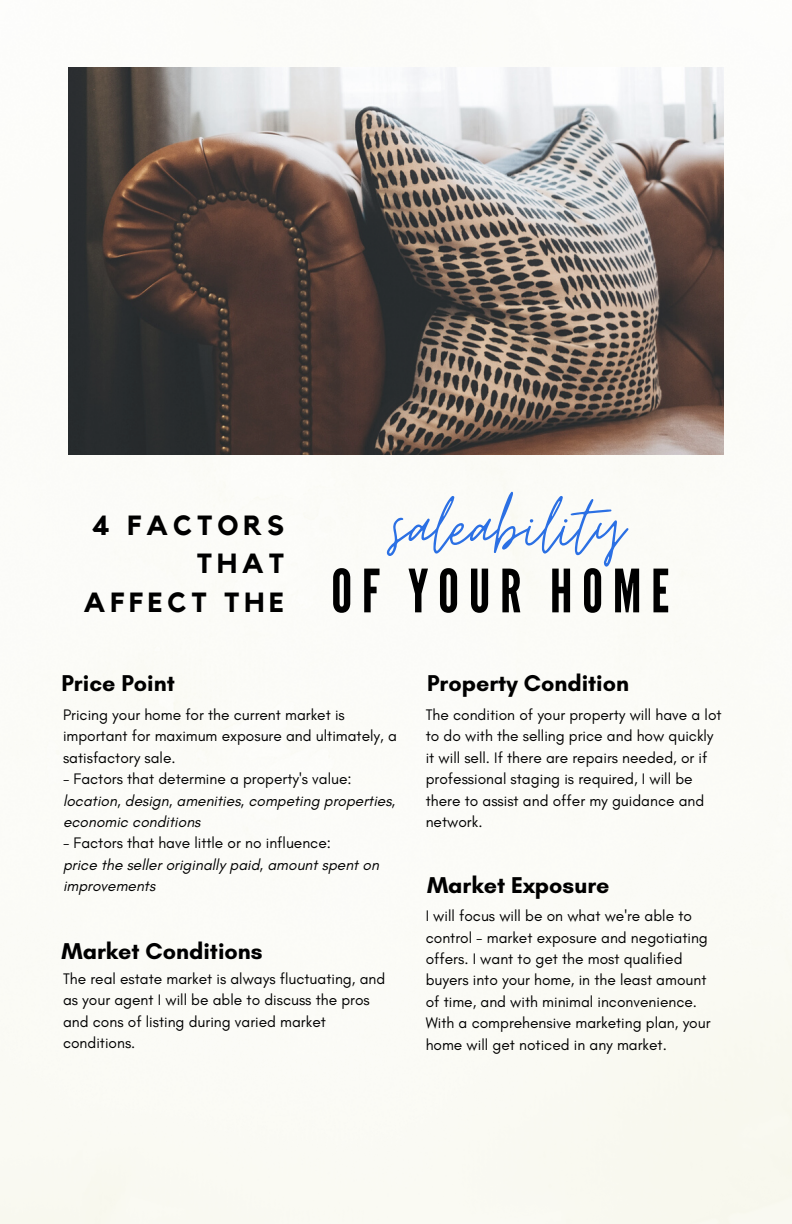
<style>
.page{position:relative;width:792px;height:1224px;background:#fff}
.page>*{position:absolute;margin:0;border:0;box-sizing:border-box;transform-origin:0 0}
.t1{font:90.2px "Moon Time";color:#2b70e4}
.t2{font:59.6px "League Gothic";letter-spacing:.16em;color:#000}
.t3{font:700 27.6px/38.6px "Kollektif";letter-spacing:.175em;color:#000;text-align:right}
.t4{font:700 23.2px "Glacial Indifference";color:#000}
.t5{font:15.6px/21.4px "Glacial Indifference";color:#000}
.t6{font:italic 15.6px/21.4px "Glacial Indifference";color:#000}
.s1{font-style:normal}
</style>
<div class="page">
<img style="left:0;top:67px;width:792px;height:1157px">
<img style="left:68px;top:68px;width:656px;height:387px">
<p class="t3" style="left:83px;top:507px;width:202px">4 FACTORS<br>THAT<br>AFFECT THE</p>
<p class="t1" style="left:390px;top:472px;width:235px">saleability</p>
<p class="t2" style="left:331px;top:557px;width:340px">OF YOUR HOME</p>
<p class="t4" style="left:61px;top:669px;width:115px">Price Point</p>
<p class="t5" style="left:63px;top:704px;width:335px">Pricing your home for the current market is important for maximum exposure and ultimately, a satisfactory sale.</p>
<p class="t6" style="left:63px;top:768px;width:334px"><span class="s1">- Factors that determine a property's value: </span>location, design, amenities, competing properties, economic conditions</p>
<p class="t5" style="left:63px;top:832px;width:269px">- Factors that have little or no influence:</p>
<p class="t6" style="left:63px;top:853px;width:317px">price the seller originally paid, amount spent on improvements</p>
<p class="t4" style="left:61px;top:937px;width:203px">Market Conditions</p>
<p class="t5" style="left:63px;top:968px;width:324px">The real estate market is always fluctuating, and as your agent I will be able to discuss the pros and cons of listing during varied market conditions.</p>
<p class="t4" style="left:427px;top:669px;width:204px">Property Condition</p>
<p class="t5" style="left:426px;top:704px;width:297px">The condition of your property will have a lot to do with the selling price and how quickly it will sell. If there are repairs needed, or if professional staging is required, I will be there to assist and offer my guidance and network.</p>
<p class="t4" style="left:427px;top:871px;width:184px">Market Exposure</p>
<p class="t5" style="left:426px;top:905px;width:286px">I will focus will be on what we're able to control - market exposure and negotiating offers. I want to get the most qualified buyers into your home, in the least amount of time, and with minimal inconvenience.<br>With a comprehensive marketing plan, your home will get noticed in any market.</p>
</div>
